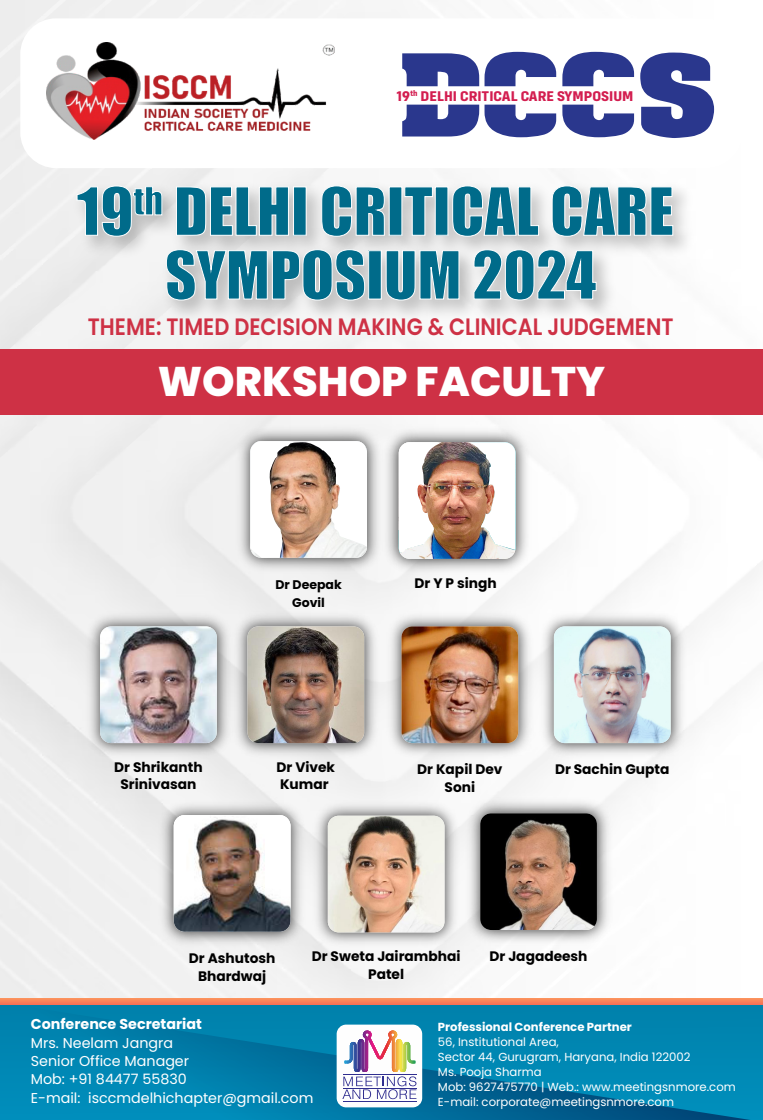
<style>
.page{position:relative;width:763px;height:1120px;background:#fff}
.page>*{position:absolute;margin:0;border:0;box-sizing:border-box;transform-origin:0 0}
.t1{font:61.12px/63.8px "Impact";color:#006b8a;text-align:center}
.t2{font:800 41.38px "Poppins";color:#fff}
.t3{font:600 23.62px "Poppins";color:#ce3145;scale:.88 1}
.t4{font:700 14.5px "Config Condensed";color:#d31e50;scale:1.16 1}
.t5{font:14.25px/18.4px "Poppins";color:#fff}
.t6{font:700 14.25px "Poppins";color:#fff}
.t7{font:700 13.75px/17.5px "Poppins";color:#000;text-align:center}
.t8{font:700 12.5px/17.5px "Poppins";color:#000;text-align:center}
.t9{font:11.62px/15px "Poppins";color:#fff}
.t10{font:700 11.62px "Poppins";color:#fff}
</style>
<div class="page">
<div style="left:0;top:349px;width:762px;height:66px;background:#ce3145"></div>
<img style="left:46px;top:43px;width:289px;height:96px">
<svg style="left:402px;top:105px;width:154px;height:32px"></svg>
<svg style="left:402px;top:52px;width:154px;height:34px"></svg>
<svg style="left:562px;top:105px;width:72px;height:32px"></svg>
<svg style="left:562px;top:52px;width:72px;height:34px"></svg>
<svg style="left:640px;top:53px;width:74px;height:85px"></svg>
<img style="left:65px;top:168px;width:648px;height:180px">
<svg style="left:76px;top:185px;width:87px;height:52px"></svg>
<svg style="left:175px;top:186px;width:114px;height:50px;background:#d8d8d8"></svg>
<div style="left:293px;top:186px;width:13px;height:50px;border:1px solid #fff"></div>
<svg style="left:321px;top:185px;width:64px;height:52px"></svg>
<div style="left:389px;top:186px;width:13px;height:50px;border:1px solid #fff"></div>
<svg style="left:404px;top:186px;width:29px;height:50px"></svg>
<div style="left:435px;top:186px;width:13px;height:50px;border:1px solid #fff"></div>
<svg style="left:451px;top:185px;width:88px;height:52px"></svg>
<svg style="left:551px;top:185px;width:122px;height:52px"></svg>
<svg style="left:165px;top:249px;width:200px;height:52px;background:#d6d6d6"></svg>
<div style="left:368px;top:250px;width:13px;height:49px;border:1px solid #fff"></div>
<svg style="left:385px;top:250px;width:75px;height:51px;background:#d6d6d6"></svg>
<svg style="left:473px;top:249px;width:124px;height:52px"></svg>
<div style="left:0;top:998px;width:762px;height:6px;background:#f9875a"></div>
<svg style="left:0;top:1002px;width:762px;height:117px;background:#067fa9"></svg>
<div style="left:336px;top:1024px;width:86px;height:83px;background:#fefefe;border-radius:9px"></div>
<svg style="left:342px;top:1076px;width:74px;height:23px"></svg>
<hr style="left:343px;top:1073px;width:73px;height:1px;background:#302e8f">
<hr style="left:343px;top:1088px;width:73px;height:1px;background:#302e8f">
<hr style="left:344px;top:1030px;width:1px;height:42px;background:#24a5d9">
<hr style="left:345px;top:1030px;width:1px;height:42px;background:#259ed5">
<hr style="left:346px;top:1030px;width:1px;height:42px;background:#2795cf">
<hr style="left:347px;top:1030px;width:1px;height:42px;background:#288cc9">
<hr style="left:348px;top:1030px;width:1px;height:42px;background:#2a85c4">
<hr style="left:349px;top:1030px;width:1px;height:42px;background:#2b7cbe">
<hr style="left:350px;top:1030px;width:1px;height:42px;background:#2c75b9">
<hr style="left:351px;top:1030px;width:1px;height:42px;background:#2e6cb3">
<hr style="left:352px;top:1030px;width:1px;height:42px;background:#2f63ad">
<hr style="left:353px;top:1030px;width:1px;height:42px;background:#305da9">
<hr style="left:354px;top:1030px;width:1px;height:42px;background:#3254a2">
<hr style="left:355px;top:1030px;width:1px;height:42px;background:#334d9e">
<hr style="left:356px;top:1030px;width:1px;height:42px;background:#344498">
<hr style="left:357px;top:1030px;width:1px;height:42px;background:#363b92">
<hr style="left:358px;top:1030px;width:1px;height:42px;background:#37348d">
<hr style="left:359px;top:1030px;width:1px;height:42px;background:#44328c">
<hr style="left:360px;top:1030px;width:1px;height:42px;background:#4f308c">
<hr style="left:361px;top:1030px;width:1px;height:42px;background:#5c2e8b">
<hr style="left:362px;top:1030px;width:1px;height:42px;background:#6a2b8b">
<hr style="left:363px;top:1030px;width:1px;height:42px;background:#74298a">
<hr style="left:364px;top:1030px;width:1px;height:42px;background:#81278a">
<hr style="left:365px;top:1030px;width:1px;height:42px;background:#8f2589">
<hr style="left:366px;top:1030px;width:1px;height:42px;background:#992388">
<hr style="left:367px;top:1030px;width:1px;height:42px;background:#a62188">
<hr style="left:368px;top:1030px;width:1px;height:42px;background:#b01f87">
<hr style="left:369px;top:1030px;width:1px;height:42px;background:#be1c87">
<hr style="left:370px;top:1030px;width:1px;height:42px;background:#cb1a86">
<hr style="left:371px;top:1030px;width:1px;height:42px;background:#d61886">
<hr style="left:372px;top:1030px;width:1px;height:42px;background:#e31685">
<hr style="left:373px;top:1030px;width:1px;height:42px;background:#e31880">
<hr style="left:374px;top:1030px;width:1px;height:42px;background:#e31a7a">
<hr style="left:375px;top:1030px;width:1px;height:42px;background:#e31b75">
<hr style="left:376px;top:1030px;width:1px;height:42px;background:#e31d6e">
<hr style="left:377px;top:1030px;width:1px;height:42px;background:#e31f68">
<hr style="left:378px;top:1030px;width:1px;height:42px;background:#e32163">
<hr style="left:379px;top:1030px;width:1px;height:42px;background:#e3235d">
<hr style="left:380px;top:1030px;width:1px;height:42px;background:#e42458">
<hr style="left:381px;top:1030px;width:1px;height:42px;background:#e42652">
<hr style="left:382px;top:1030px;width:1px;height:42px;background:#e4284b">
<hr style="left:383px;top:1030px;width:1px;height:42px;background:#e42a46">
<hr style="left:384px;top:1030px;width:1px;height:42px;background:#e42c40">
<hr style="left:385px;top:1030px;width:1px;height:42px;background:#e42e39">
<hr style="left:386px;top:1030px;width:1px;height:42px;background:#e42f35">
<hr style="left:387px;top:1030px;width:1px;height:42px;background:#e53b34">
<hr style="left:388px;top:1030px;width:1px;height:42px;background:#e64535">
<hr style="left:389px;top:1030px;width:1px;height:42px;background:#e85436">
<hr style="left:390px;top:1030px;width:1px;height:42px;background:#e96238">
<hr style="left:391px;top:1030px;width:1px;height:42px;background:#eb6d39">
<hr style="left:392px;top:1030px;width:1px;height:42px;background:#ec7b3a">
<hr style="left:393px;top:1030px;width:1px;height:42px;background:#ed863b">
<hr style="left:394px;top:1030px;width:1px;height:42px;background:#ef943c">
<hr style="left:395px;top:1030px;width:1px;height:42px;background:#f1a23e">
<hr style="left:396px;top:1030px;width:1px;height:42px;background:#f2ad3f">
<hr style="left:397px;top:1030px;width:1px;height:42px;background:#f3bb40">
<hr style="left:398px;top:1030px;width:1px;height:42px;background:#f4c641">
<hr style="left:399px;top:1030px;width:1px;height:42px;background:#f6d442">
<hr style="left:400px;top:1030px;width:1px;height:42px;background:#f8e244">
<hr style="left:401px;top:1030px;width:1px;height:42px;background:#efe345">
<hr style="left:402px;top:1030px;width:1px;height:42px;background:#dedd46">
<hr style="left:403px;top:1030px;width:1px;height:42px;background:#d2d948">
<hr style="left:404px;top:1030px;width:1px;height:42px;background:#c0d349">
<hr style="left:405px;top:1030px;width:1px;height:42px;background:#afce4b">
<hr style="left:406px;top:1030px;width:1px;height:42px;background:#a3c94c">
<hr style="left:407px;top:1030px;width:1px;height:42px;background:#91c44d">
<hr style="left:408px;top:1030px;width:1px;height:42px;background:#80be4f">
<hr style="left:409px;top:1030px;width:1px;height:42px;background:#73ba50">
<hr style="left:410px;top:1030px;width:1px;height:42px;background:#62b452">
<hr style="left:411px;top:1030px;width:1px;height:42px;background:#56b053">
<hr style="left:412px;top:1030px;width:1px;height:42px;background:#44aa54">
<hr style="left:413px;top:1030px;width:1px;height:42px;background:#33a456">
<hr style="left:414px;top:1030px;width:1px;height:42px;background:#27a057">
<hr style="left:415px;top:1030px;width:1px;height:42px;background:#1e9d58">
<hr style="left:343px;top:1100px;width:73px;height:1px;background:#302e8f">
<img style="left:155px;top:796px;width:153px;height:155px">
<img style="left:174px;top:815px;width:116px;height:116px">
<img style="left:461px;top:793px;width:155px;height:156px">
<img style="left:480px;top:813px;width:117px;height:117px">
<img style="left:236px;top:607px;width:299px;height:155px">
<img style="left:401px;top:626px;width:117px;height:117px">
<img style="left:535px;top:607px;width:155px;height:155px">
<img style="left:554px;top:626px;width:116px;height:117px">
<img style="left:81px;top:607px;width:155px;height:155px">
<img style="left:100px;top:626px;width:117px;height:117px">
<img style="left:308px;top:796px;width:155px;height:155px">
<img style="left:328px;top:815px;width:116px;height:117px">
<img style="left:247px;top:626px;width:117px;height:117px">
<img style="left:231px;top:421px;width:155px;height:156px">
<svg style="left:250px;top:441px;width:117px;height:116px"></svg>
<img style="left:379px;top:422px;width:156px;height:157px">
<img style="left:399px;top:442px;width:116px;height:117px">
<p class="t4" style="left:396px;top:88px;width:206px">19<sup>th</sup> DELHI CRITICAL CARE SYMPOSIUM</p>
<h1 class="t1" style="left:77px;top:178px;width:598px">19<sup>th</sup> DELHI CRITICAL CARE<br>SYMPOSIUM 2024</h1>
<h3 class="t3" style="left:88px;top:313px;width:667px">THEME: TIMED DECISION MAKING &amp; CLINICAL JUDGEMENT</h3>
<h2 class="t2" style="left:158px;top:357px;width:449px">WORKSHOP FACULTY</h2>
<p class="t8" style="left:275px;top:576px;width:68px">Dr Deepak<br>Govil</p>
<p class="t7" style="left:414px;top:574px;width:84px">Dr Y P singh</p>
<p class="t7" style="left:114px;top:758px;width:90px">Dr Shrikanth</p>
<p class="t7" style="left:555px;top:761px;width:116px">Dr Sachin Gupta</p>
<p class="t7" style="left:120px;top:776px;width:77px">Srinivasan</p>
<p class="t7" style="left:276px;top:758px;width:60px;text-align:left">Dr Vivek<br>Kumar</p>
<p class="t7" style="left:417px;top:761px;width:87px">Dr Kapil Dev<br>Soni</p>
<p class="t7" style="left:312px;top:947px;width:150px">Dr Sweta Jairambhai<br>Patel</p>
<p class="t7" style="left:189px;top:949px;width:88px">Dr Ashutosh<br>Bhardwaj</p>
<p class="t7" style="left:489px;top:947px;width:99px">Dr Jagadeesh</p>
<p class="t6" style="left:31px;top:1015px;width:172px">Conference Secretariat</p>
<p class="t5" style="left:31px;top:1033px;width:284px">Mrs. Neelam Jangra<br>Senior Office Manager<br>Mob: +91 84477 55830<br>E-mail: isccmdelhichapter@gmail.com</p>
<p class="t10" style="left:438px;top:1020px;width:195px">Professional Conference Partner</p>
<p class="t9" style="left:438px;top:1034px;width:299px">56, Institutional Area,<br>Sector 44, Gurugram, Haryana, India 122002<br>Ms. Pooja Sharma<br>Mob: 9627475770 | Web.: www.meetingsnmore.com E-mail: corporate@meetingsnmore.com</p>
</div>
